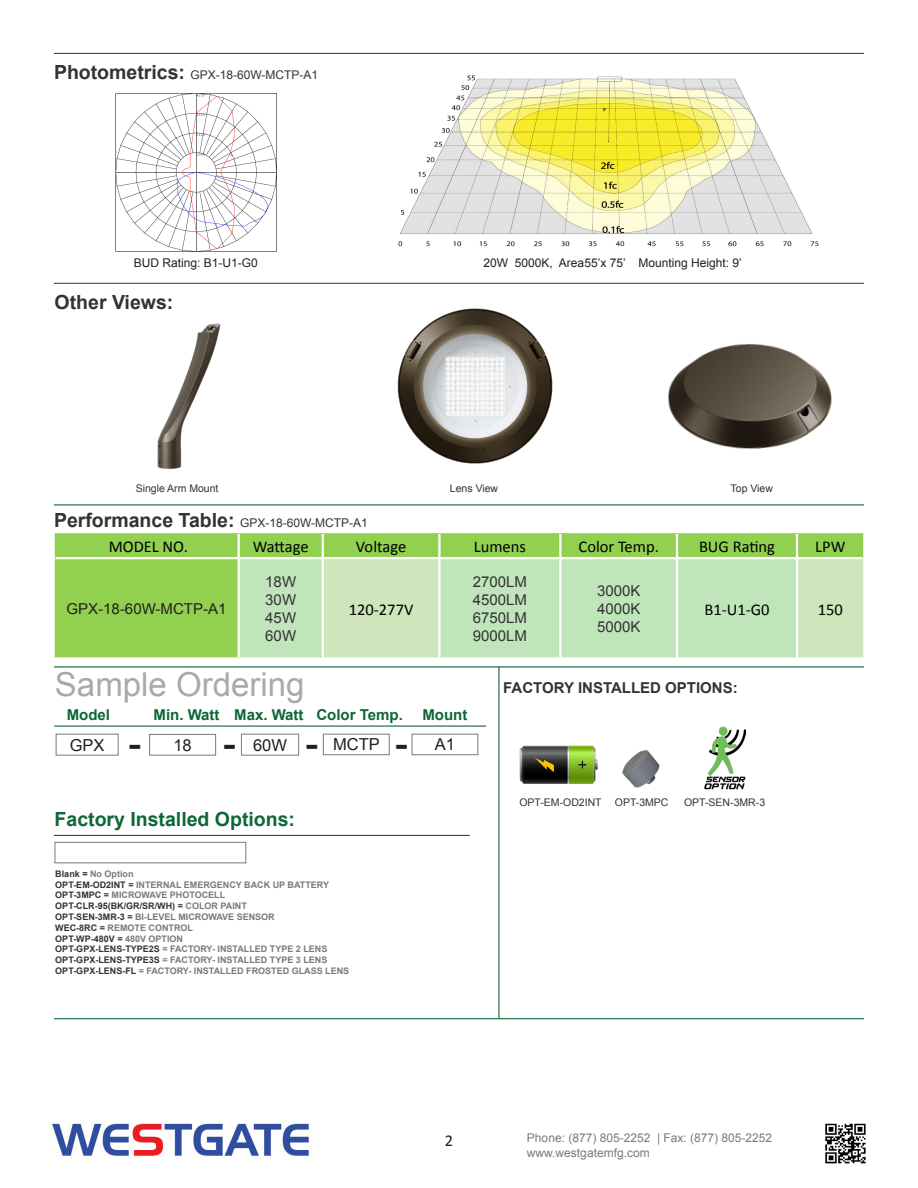
<style>
.page{position:relative;width:918px;height:1188px;background:#fff}
.page>*{position:absolute;margin:0;border:0;box-sizing:border-box;transform-origin:0 0}
.t1{font:33px "Arial";color:#a8a9ad}
.t2{font:700 28.5px "Verdana";color:#231f20}
.t3{font:700 19.5px "Arial";color:#0d6736}
.t4{font:700 19.5px "Arial";color:#333}
.t5{font:16.5px "Calibri";color:#000}
.t6{font:16.5px "Arial";color:#231f20}
.t7{font:16.5px "Calibri";color:#231f20}
.t8{font:700 15px "Arial";color:#0d6736}
.t9{font:15px "Arial";color:#333}
.t10{font:15px "Arial";color:#323332}
.t11{font:700 15px "Arial";color:#333}
.t12{font:15px "Arial";color:#231f20}
.t13{font:12px "Arial";color:#333}
.t14{font:12px "Arial";color:#787a7d}
.t15{font:12px "Arial";color:#231f20}
.t16{font:10.5px "Arial";color:#333}
.t17{font:700 9px "Arial";color:#787a7d}
.t18{font:700 9px "Arial";color:#323332}
.s1{font-weight:700;font-size:19.5px}
.s2{color:#323332}
.s3{color:#231f20}
.s4{color:#787a7d}
</style>
<div class="page">
<hr style="left:54px;top:504px;width:810px;height:1px;background:#0d6736">
<hr style="left:54px;top:53px;width:810px;height:1px;background:#0d6736">
<hr style="left:54px;top:283px;width:810px;height:1px;background:#0d6736">
<div style="left:55px;top:533px;width:808px;height:124px;background:#92d050"></div>
<div style="left:240px;top:559px;width:82px;height:98px;background:#c0e5bb"></div>
<svg style="left:324px;top:558px;width:539px;height:99px;background:#c5e5bb"></svg>
<hr style="left:238px;top:534px;width:2px;height:23px;background:#fff">
<hr style="left:322px;top:534px;width:2px;height:23px;background:#fff">
<hr style="left:438px;top:534px;width:3px;height:23px;background:#fff">
<hr style="left:559px;top:534px;width:3px;height:23px;background:#fff">
<hr style="left:676px;top:534px;width:2px;height:23px;background:#fff">
<hr style="left:796px;top:534px;width:2px;height:23px;background:#fff">
<hr style="left:238px;top:559px;width:2px;height:98px;background:#fff">
<hr style="left:322px;top:559px;width:2px;height:98px;background:#fff">
<hr style="left:438px;top:559px;width:3px;height:98px;background:#fff">
<hr style="left:559px;top:559px;width:3px;height:98px;background:#fff">
<hr style="left:676px;top:559px;width:2px;height:98px;background:#fff">
<hr style="left:796px;top:559px;width:2px;height:98px;background:#fff">
<hr style="left:56px;top:557px;width:183px;height:2px;background:#fff">
<hr style="left:239px;top:557px;width:84px;height:2px;background:#fff">
<hr style="left:323px;top:557px;width:116px;height:2px;background:#fff">
<hr style="left:439px;top:557px;width:121px;height:2px;background:#fff">
<hr style="left:560px;top:557px;width:117px;height:2px;background:#fff">
<hr style="left:677px;top:557px;width:120px;height:2px;background:#fff">
<hr style="left:797px;top:557px;width:65px;height:2px;background:#fff">
<hr style="left:54px;top:666px;width:810px;height:1px;background:#0d6736">
<hr style="left:54px;top:1018px;width:810px;height:1px;background:#0d6736">
<img style="left:115px;top:93px;width:162px;height:159px">
<img style="left:398px;top:75px;width:421px;height:172px">
<img style="left:52px;top:1123px;width:257px;height:34px">
<img style="left:825px;top:1123px;width:41px;height:41px">
<img style="left:668px;top:343px;width:164px;height:106px">
<img style="left:397px;top:308px;width:156px;height:156px">
<img style="left:157px;top:323px;width:64px;height:146px">
<div style="left:56px;top:734px;width:63px;height:22px;border:1px solid #787a7d"></div>
<div style="left:241px;top:734px;width:58px;height:22px;border:1px solid #787a7d"></div>
<div style="left:149px;top:734px;width:67px;height:22px;border:1px solid #787a7d"></div>
<hr style="left:54px;top:726px;width:432px;height:1px;background:#0d6736">
<div style="left:323px;top:734px;width:67px;height:21px;border:1px solid #787a7d"></div>
<div style="left:412px;top:734px;width:66px;height:21px;border:1px solid #787a7d"></div>
<hr style="left:498px;top:667px;width:2px;height:351px;background:#0d6736">
<hr style="left:54px;top:835px;width:416px;height:1px;background:#0d6736">
<div style="left:55px;top:842px;width:191px;height:21px;background:#fff;border:1px solid #787a7d"></div>
<img style="left:519px;top:745px;width:80px;height:39px">
<img style="left:622px;top:750px;width:38px;height:38px">
<img style="left:704px;top:727px;width:41px;height:63px">
<p class="t13" style="left:54px;top:67px;width:266px"><span class="s1">Photometrics:</span> GPX-18-60W-MCTP-A1</p>
<p class="t15" style="left:134px;top:255px;width:126px">BUD Rating: B1-U1-G0</p>
<p class="t15" style="left:484px;top:255px;width:260px">20W 5000K, Area55’x 75’ Mounting Height: 9’</p>
<p class="t4" style="left:55px;top:289px;width:120px">Other Views:</p>
<p class="t16" style="left:136px;top:481px;width:84px">Single Arm Mount</p>
<p class="t16" style="left:450px;top:481px;width:50px">Lens View</p>
<p class="t16" style="left:731px;top:481px;width:44px">Top View</p>
<p class="t13" style="left:54px;top:515px;width:315px"><span class="s1">Performance Table:</span> GPX-18-60W-MCTP-A1</p>
<p class="t5" style="left:109px;top:536px;width:81px">MODEL NO.</p>
<p class="t5" style="left:253px;top:536px;width:57px">Wattage</p>
<p class="t5" style="left:356px;top:536px;width:52px">Voltage</p>
<p class="t5" style="left:474px;top:536px;width:54px">Lumens</p>
<p class="t5" style="left:579px;top:536px;width:82px">Color Temp.</p>
<p class="t5" style="left:699px;top:536px;width:78px">BUG Rating</p>
<p class="t5" style="left:815px;top:536px;width:32px">LPW</p>
<p class="t12" style="left:67px;top:599px;width:161px">GPX-18-60W-MCTP-A1</p>
<p class="t9" style="left:265px;top:572px;width:32px">18W</p>
<p class="t9" style="left:265px;top:590px;width:32px">30W</p>
<p class="t9" style="left:265px;top:608px;width:32px">45W</p>
<p class="t9" style="left:265px;top:626px;width:32px">60W</p>
<p class="t5" style="left:349px;top:599px;width:66px">120-277V</p>
<p class="t10" style="left:473px;top:572px;width:56px">2700LM</p>
<p class="t10" style="left:473px;top:590px;width:56px">4500LM</p>
<p class="t10" style="left:473px;top:608px;width:56px">6750LM</p>
<p class="t10" style="left:473px;top:626px;width:56px">9000LM</p>
<p class="t9" style="left:597px;top:581px;width:45px">3000K</p>
<p class="t9" style="left:597px;top:599px;width:45px">4000K</p>
<p class="t9" style="left:597px;top:617px;width:45px">5000K</p>
<p class="t5" style="left:704px;top:599px;width:67px">B1-U1-G0</p>
<p class="t5" style="left:818px;top:599px;width:27px">150</p>
<p class="t1" style="left:55px;top:663px;width:251px">Sample Ordering</p>
<p class="t6" style="left:70px;top:734px;width:36px">GPX</p>
<p class="t6" style="left:173px;top:734px;width:20px">18</p>
<p class="t6" style="left:253px;top:734px;width:35px">60W</p>
<p class="t8" style="left:67px;top:705px;width:45px">Model</p>
<p class="t8" style="left:154px;top:705px;width:68px">Min. Watt</p>
<p class="t8" style="left:316px;top:705px;width:88px">Color Temp.</p>
<p class="t8" style="left:422px;top:705px;width:46px">Mount</p>
<p class="t2" style="left:128px;top:727px;width:15px">-</p>
<p class="t2" style="left:223px;top:727px;width:15px">-</p>
<p class="t2" style="left:305px;top:727px;width:15px">-</p>
<p class="t6" style="left:333px;top:734px;width:48px">MCTP</p>
<p class="t2" style="left:395px;top:727px;width:15px">-</p>
<p class="t6" style="left:435px;top:734px;width:22px">A1</p>
<p class="t8" style="left:234px;top:705px;width:71px">Max. Watt</p>
<p class="t3" style="left:55px;top:807px;width:242px">Factory Installed Options:</p>
<p class="t17" style="left:55px;top:868px;width:80px"><span class="s2">Blank</span> <span class="s3">=</span> No Option</p>
<p class="t17" style="left:55px;top:878px;width:275px"><span class="s2">OPT-EM-OD2INT =</span> INTERNAL EMERGENCY BACK UP BATTERY</p>
<p class="t17" style="left:55px;top:889px;width:171px"><span class="s2">OPT-3MPC =</span> MICROWAVE PHOTOCELL</p>
<p class="t18" style="left:55px;top:900px;width:193px">OPT-CLR-95(BK/GR/SR/WH) = <span class="s4">COLOR PAINT</span></p>
<p class="t17" style="left:55px;top:911px;width:221px"><span class="s2">OPT-SEN-3MR-3 =</span> BI-LEVEL MICROWAVE SENSOR</p>
<p class="t17" style="left:55px;top:922px;width:139px"><span class="s2">WEC-8RC =</span> REMOTE CONTROL</p>
<p class="t18" style="left:55px;top:932px;width:129px">OPT-WP-480V = <span class="s4">480V OPTION</span></p>
<p class="t17" style="left:55px;top:943px;width:274px"><span class="s2">OPT-GPX-LENS-TYPE2S</span> = FACTORY- INSTALLED TYPE 2 LENS</p>
<p class="t17" style="left:55px;top:954px;width:274px"><span class="s2">OPT-GPX-LENS-TYPE3S</span> = FACTORY- INSTALLED TYPE 3 LENS</p>
<p class="t17" style="left:55px;top:965px;width:295px"><span class="s2">OPT-GPX-LENS-FL</span> = FACTORY- INSTALLED FROSTED GLASS LENS</p>
<p class="t11" style="left:503px;top:678px;width:236px">FACTORY INSTALLED OPTIONS:</p>
<p class="t16" style="left:519px;top:795px;width:84px">OPT-EM-OD2INT</p>
<p class="t16" style="left:615px;top:795px;width:55px">OPT-3MPC</p>
<p class="t16" style="left:684px;top:795px;width:83px">OPT-SEN-3MR-3</p>
<p class="t7" style="left:445px;top:1131px;width:10px">2</p>
<p class="t14" style="left:527px;top:1130px;width:247px">Phone: (877) 805-2252 | Fax: (877) 805-2252</p>
<p class="t14" style="left:527px;top:1145px;width:124px">www.westgatemfg.com</p>
</div>
